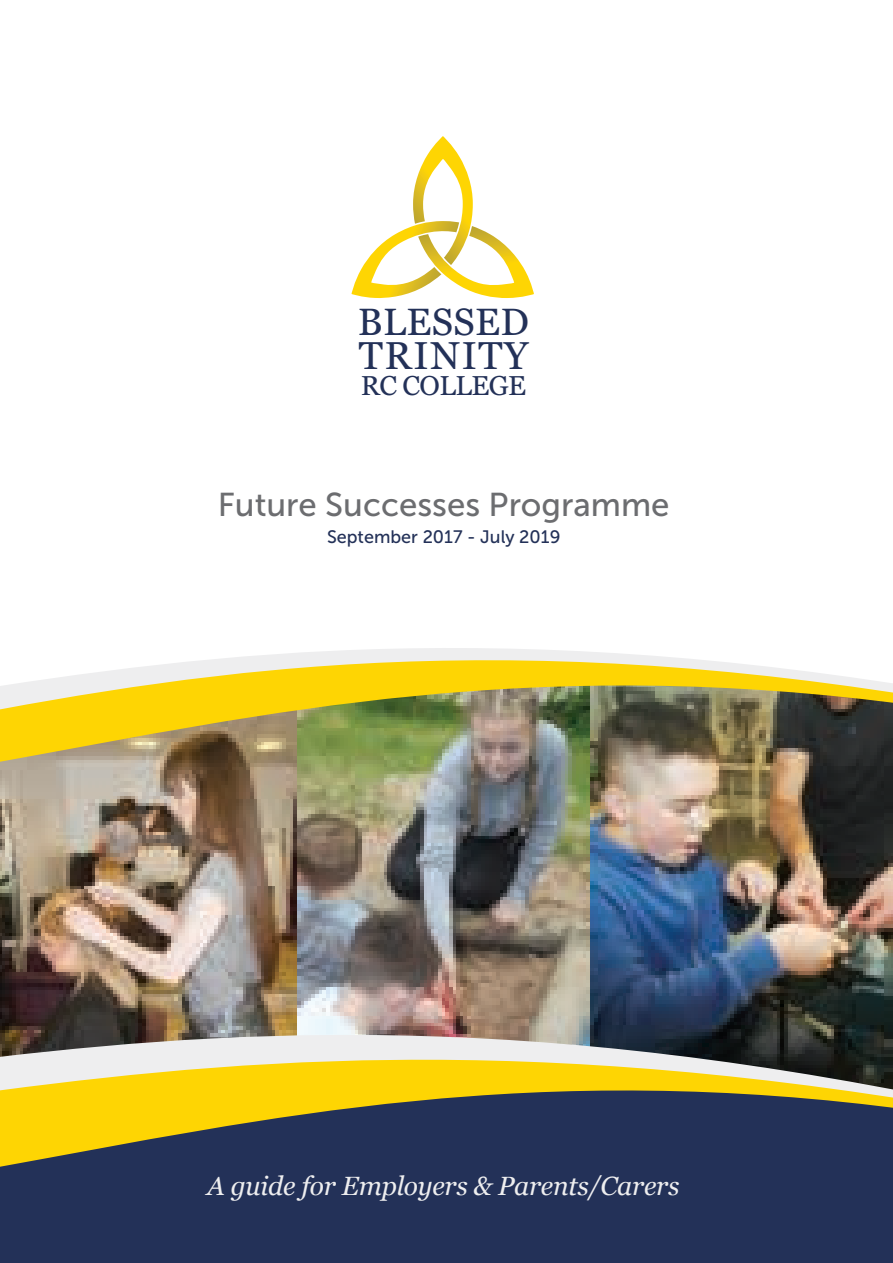
<style>
.page{position:relative;width:893px;height:1263px;background:#fff}
.page>*{position:absolute;margin:0;border:0;box-sizing:border-box;transform-origin:0 0}
.t1{font:39px "Georgia";letter-spacing:.04em;color:#233158}
.t2{font:38.1px "Georgia";letter-spacing:.01em;color:#233158}
.t3{font:33px "Museo Sans 500";color:#6c6d70}
.t4{font:27.45px "Georgia";letter-spacing:-.02em;color:#233158}
.t5{font:italic 26.4px "Georgia";letter-spacing:-.01em;color:#eeeeef}
.t6{font:18px "Museo Sans 500";color:#233158}
</style>
<div class="page">
<svg style="left:0;top:944px;width:893px;height:9px;background:#7e7a7a"></svg>
<img style="left:0;top:953px;width:893px;height:54px">
<svg style="left:0;top:1007px;width:893px;height:256px;background:#606156"></svg>
<svg style="left:351px;top:136px;width:183px;height:162px"></svg>
<img style="left:0;top:648px;width:893px;height:296px">
<h2 class="t2" style="left:358px;top:294px;width:173px">BLESSED</h2>
<h1 class="t1" style="left:359px;top:327px;width:171px">TRINITY</h1>
<p class="t4" style="left:361px;top:366px;width:167px">RC COLLEGE</p>
<p class="t3" style="left:218px;top:486px;width:453px">Future Successes Programme</p>
<p class="t6" style="left:327px;top:527px;width:235px">September 2017 - July 2019</p>
<p class="t5" style="left:207px;top:1167px;width:474px">A guide for Employers &amp; Parents/Carers</p>
</div>
